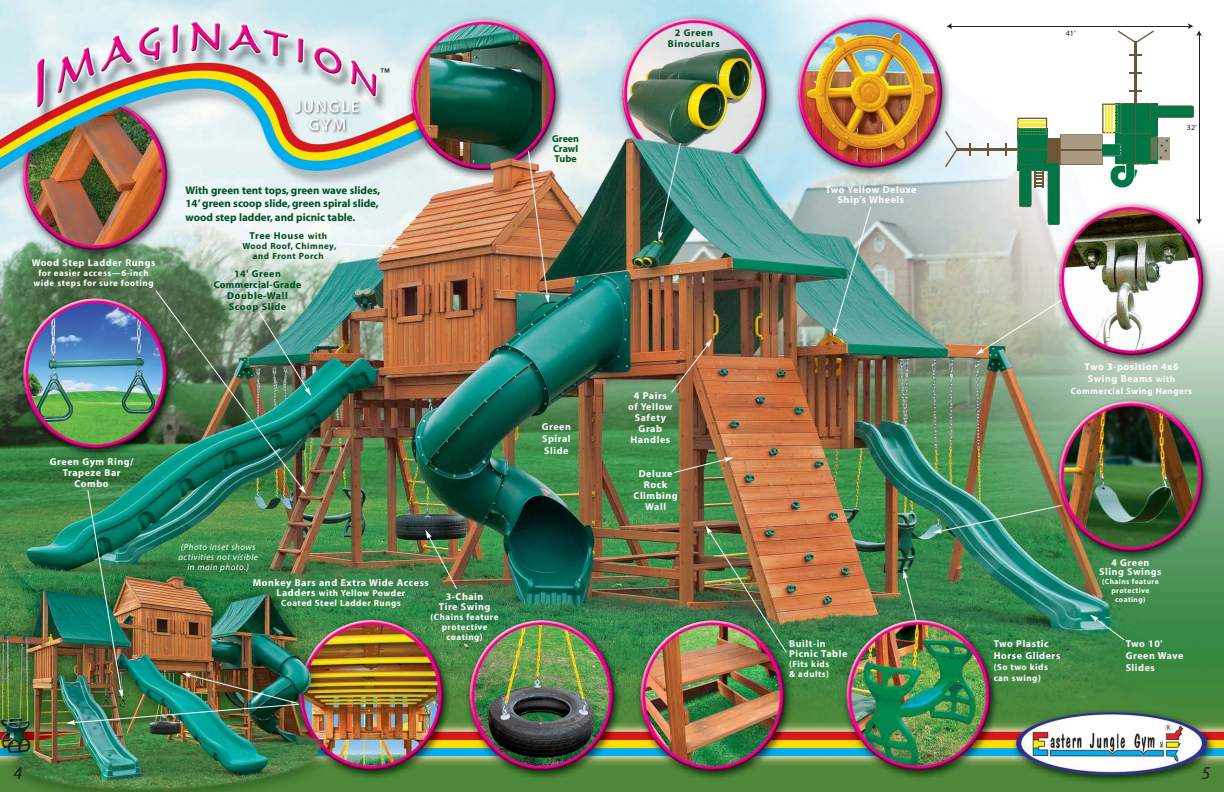
<style>
.page{position:relative;width:1224px;height:792px;background:#fff}
.page>*{position:absolute;margin:0;border:0;box-sizing:border-box;transform-origin:0 0}
.t1{font:italic 18px "Myriad";color:#231f20}
.t2{font:12px "Helvetica";color:#231f20}
.t3{font:700 11px/13.2px "Myriad";color:#005121}
.t4{font:700 10px/11px "Myriad";letter-spacing:.055em;color:#fff;text-align:center}
.t5{font:700 10px/11px "Myriad";letter-spacing:.055em;color:#005121;text-align:center}
.t6{font:700 9px/10px "Myriad";letter-spacing:.055em;color:#fff;text-align:center}
.t7{font:italic 9px/10px "Myriad";letter-spacing:.05em;color:#fff;text-align:center}
.t8{font:700 9px/10px "Myriad";letter-spacing:.055em;color:#005121;text-align:center}
.t9{font:8px "Myriad";color:#231f20}
.t10{font:700 7.5px/9px "Myriad";letter-spacing:.055em;color:#fff;text-align:center}
.t11{font:7.4px "Myriad";color:#231f20;scale:1.08 1}
.s1{font-size:9px}
.s2{font-size:10px}
</style>
<div class="page">
<img style="left:0;top:0;width:1224px;height:792px">
<hr style="left:957px;top:148px;width:67px;height:2px;background:#6c5635">
<svg style="left:945px;top:131px;width:13px;height:36px"></svg>
<hr style="left:950px;top:26px;width:240px;height:1px;background:#231f20">
<svg style="left:946px;top:23px;width:6px;height:6px"></svg>
<hr style="left:1199px;top:34px;width:1px;height:186px;background:#231f20">
<svg style="left:1188px;top:23px;width:14px;height:13px"></svg>
<hr style="left:1135px;top:41px;width:2px;height:69px;background:#6c5635">
<svg style="left:1118px;top:31px;width:36px;height:12px"></svg>
<svg style="left:1130px;top:54px;width:12px;height:2px"></svg>
<svg style="left:1017px;top:103px;width:185px;height:122px"></svg>
<svg style="left:673px;top:457px;width:60px;height:17px"></svg>
<svg style="left:833px;top:206px;width:39px;height:131px;background:#71a8a1"></svg>
<svg style="left:1090px;top:615px;width:35px;height:26px"></svg>
<svg style="left:976px;top:299px;width:87px;height:56px;background:#b6bca9"></svg>
<img style="left:425px;top:530px;width:33px;height:60px">
<img style="left:933px;top:504px;width:130px;height:29px">
<svg style="left:903px;top:570px;width:15px;height:52px"></svg>
<svg style="left:337px;top:243px;width:63px;height:6px"></svg>
<img style="left:527px;top:150px;width:23px;height:154px">
<svg style="left:670px;top:339px;width:42px;height:55px;background:#ab6a44"></svg>
<img style="left:705px;top:525px;width:83px;height:129px">
<svg style="left:658px;top:142px;width:24px;height:99px;background:#3a7d73"></svg>
<img style="left:66px;top:289px;width:245px;height:436px">
<p class="t2" style="left:379px;top:69px;width:13px">™</p>
<p class="t4" style="left:32px;top:258px;width:125px">Wood Step Ladder Rungs</p>
<p class="t6" style="left:33px;top:269px;width:122px">for easier access—6-inch wide steps for sure footing</p>
<p class="t3" style="left:185px;top:185px;width:196px">With green tent tops, green wave slides,<br>14’ green scoop slide, green spiral slide, wood step ladder, and picnic table.</p>
<p class="t5" style="left:250px;top:231px;width:79px">Tree House <span class="s1">with</span></p>
<p class="t8" style="left:243px;top:241px;width:95px">Wood Roof, Chimney, and Front Porch</p>
<p class="t5" style="left:214px;top:269px;width:89px">14' Green<br>Commercial-Grade<br>Double-Wall<br>Scoop Slide</p>
<p class="t5" style="left:552px;top:135px;width:28px;line-height:10px;text-align:justify">Green Crawl Tube</p>
<p class="t4" style="left:50px;top:457px;width:85px">Green Gym Ring/<br>Trapeze Bar<br>Combo</p>
<p class="t7" style="left:178px;top:543px;width:81px">(Photo inset shows activities not visible in main photo.)</p>
<p class="t4" style="left:253px;top:578px;width:178px">Monkey Bars and Extra Wide Access</p>
<p class="t6" style="left:276px;top:589px;width:130px"><span class="s2">Ladders</span> with Yellow Powder<br>Coated Steel Ladder Rungs</p>
<p class="t4" style="left:439px;top:593px;width:53px;line-height:10px">3-Chain<br>Tire Swing</p>
<p class="t6" style="left:431px;top:613px;width:69px">(Chains feature protective coating)</p>
<p class="t4" style="left:542px;top:421px;width:31px;line-height:12px;text-align:justify">Green Spiral Slide</p>
<h1 class="t1" style="left:14px;top:766px;width:10px">4</h1>
<p class="t5" style="left:668px;top:28px;width:53px">2 Green<br>Binoculars</p>
<p class="t4" style="left:628px;top:391px;width:46px">4 Pairs of Yellow<br>Safety<br>Grab<br>Handles</p>
<p class="t4" style="left:634px;top:469px;width:46px">Deluxe<br>Rock<br>Climbing<br>Wall</p>
<p class="t4" style="left:825px;top:185px;width:93px;line-height:10px">Two Yellow Deluxe<br>Ship’s Wheels</p>
<p class="t4" style="left:789px;top:639px;width:60px;line-height:10px;text-align:left">Built-in<br>Picnic Table</p>
<p class="t6" style="left:789px;top:660px;width:42px;text-align:left">(Fits kids &amp; adults)</p>
<p class="t9" style="left:1066px;top:31px;width:11px">41’</p>
<p class="t11" style="left:1187px;top:125px;width:11px">32’</p>
<p class="t4" style="left:1085px;top:362px;width:96px;line-height:12px">Two 3-position 4x6<br>Swing Beams <span class="s1">with</span></p>
<p class="t6" style="left:1071px;top:386px;width:123px">Commercial Swing Hangers</p>
<p class="t4" style="left:994px;top:638px;width:68px;line-height:12px;text-align:left">Two Plastic<br>Horse Gliders</p>
<p class="t6" style="left:994px;top:663px;width:56px;line-height:10.8px;text-align:left">(So two kids can swing)</p>
<p class="t4" style="left:1099px;top:559px;width:64px;line-height:9px">4 Green<br>Sling Swings</p>
<p class="t10" style="left:1102px;top:578px;width:58px">(Chains feature protective coating)</p>
<p class="t4" style="left:1126px;top:638px;width:59px;line-height:12px;text-align:left">Two 10'<br>Green Wave<br>Slides</p>
<h1 class="t1" style="left:1202px;top:766px;width:10px">5</h1>
</div>
